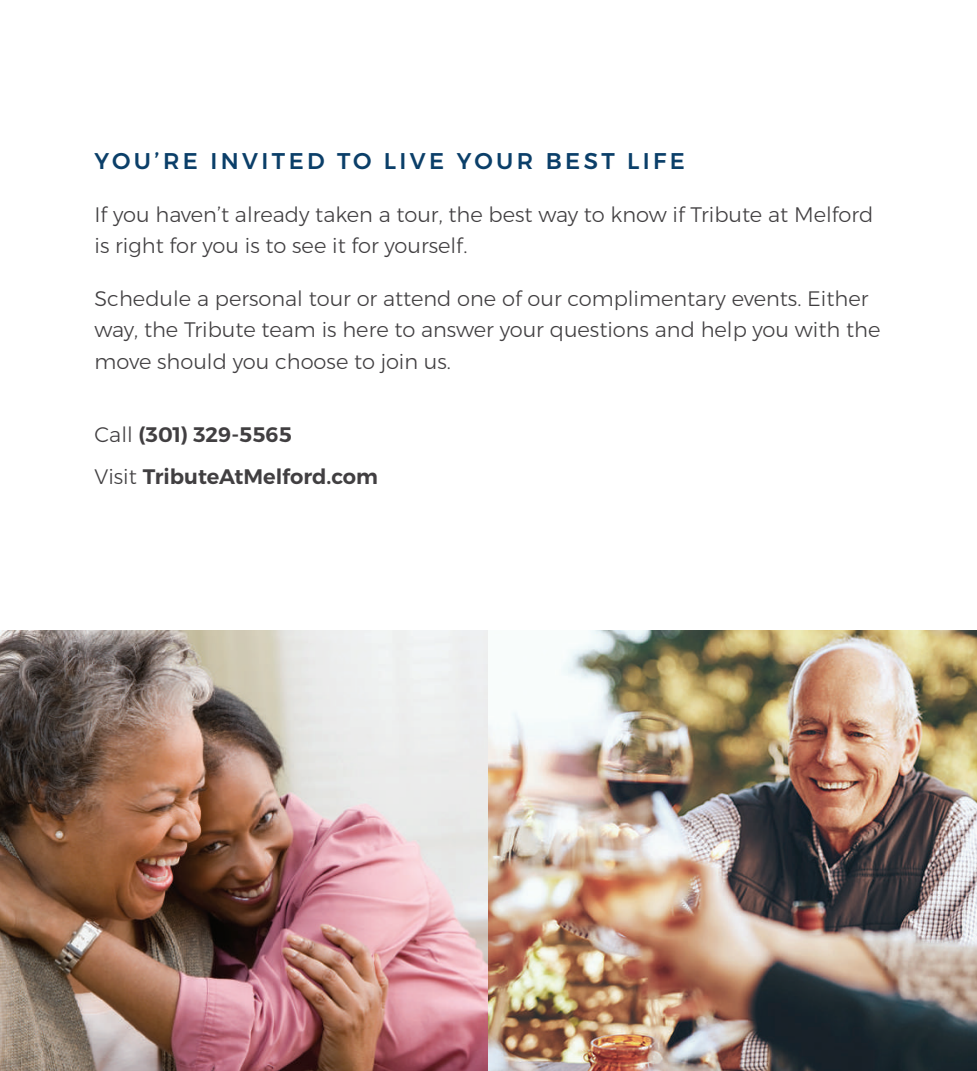
<style>
.page{position:relative;width:977px;height:1071px;background:#fff}
.page>*{position:absolute;margin:0;border:0;box-sizing:border-box;transform-origin:0 0}
.t1{font:500 22.75px "Montserrat";letter-spacing:.15em;color:#0b3f69}
.t2{font:300 21px/31.5px "Montserrat";color:#413f41}
.t3{font:600 21px/42px "Montserrat";color:#413f41}
.s1{font-weight:300}
</style>
<div class="page">
<img style="left:0;top:630px;width:976px;height:441px">
<p class="t1" style="left:94px;top:143px;width:592px">YOU’RE INVITED TO LIVE YOUR BEST LIFE</p>
<p class="t2" style="left:94px;top:198px;width:780px">If you haven’t already taken a tour, the best way to know if Tribute at Melford is right for you is to see it for yourself.</p>
<p class="t2" style="left:94px;top:282px;width:787px">Schedule a personal tour or attend one of our complimentary events. Either way, the Tribute team is here to answer your questions and help you with the move should you choose to join us.</p>
<p class="t3" style="left:94px;top:414px;width:285px"><span class="s1">Call</span> (301) 329-5565<br><span class="s1">Visit</span> TributeAtMelford.com</p>
</div>
